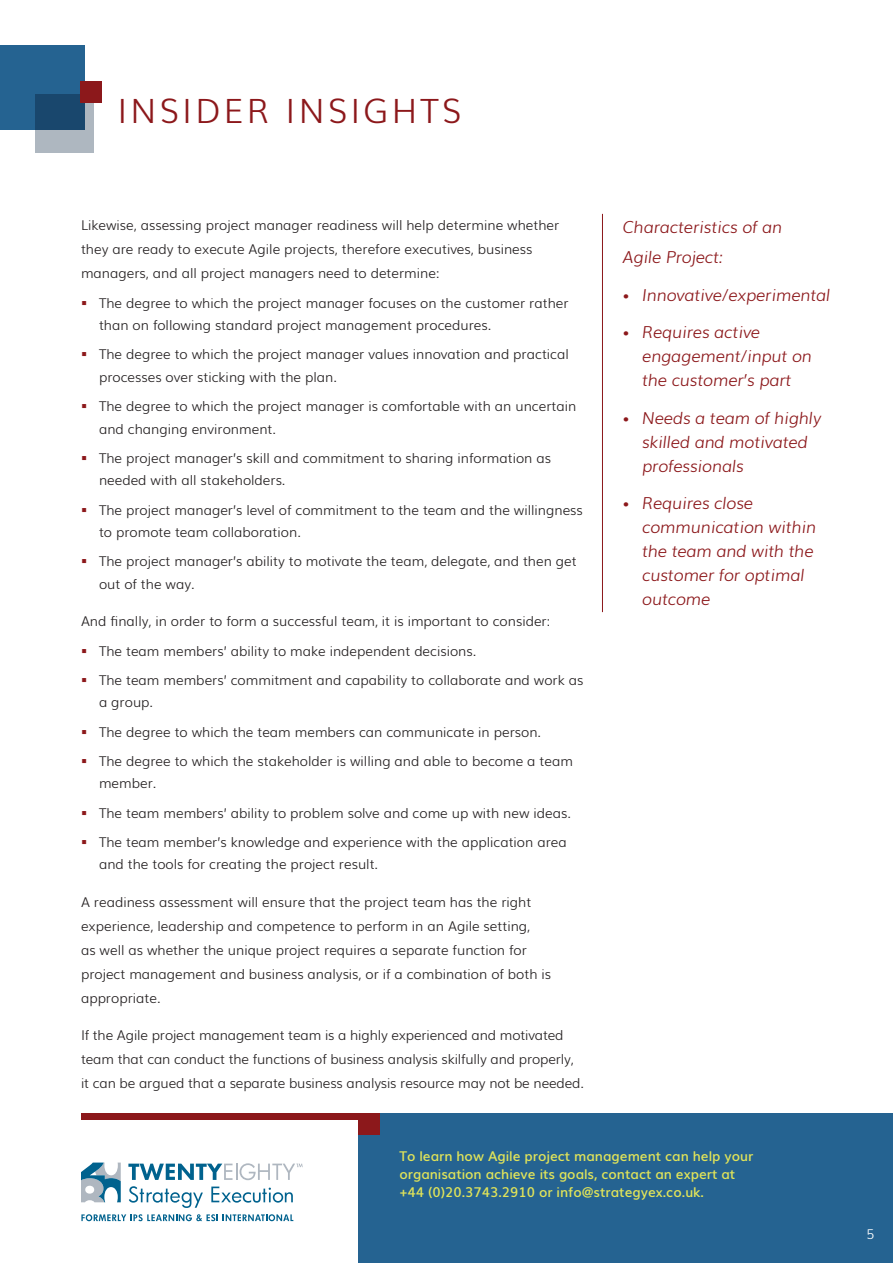
<style>
.page{position:relative;width:893px;height:1263px;background:#fff}
.page>*{position:absolute;margin:0;border:0;box-sizing:border-box;transform-origin:0 0}
.t1{font:300 33.45px "Muli";letter-spacing:.1em;color:#8c181b}
.Highlight_-_right_co{font:italic 300 16.5px/24px "Muli";letter-spacing:-.01em;color:#8c181b}
.Body_text{font:300 13.5px/22.5px "Muli";color:#231f20}
.t2{font:600 13.5px/18px "Muli";color:#e1e459}
.t3{font:300 13.5px "Muli";color:#fff}
.s1{font-weight:600;font-style:normal;font-size:13.5px}
</style>
<div class="page">
<div style="left:359px;top:1113px;width:534px;height:150px;background:#256391"></div>
<div style="left:0;top:45px;width:84px;height:85px;background:#256391"></div>
<svg style="left:36px;top:94px;width:58px;height:58px;background:#5f7b93"></svg>
<div style="left:81px;top:82px;width:21px;height:21px;background:#8c181b"></div>
<div style="left:359px;top:1113px;width:21px;height:21px;background:#8c181b"></div>
<div style="left:81px;top:1113px;width:278px;height:6px;background:#8c181b"></div>
<svg style="left:129px;top:1186px;width:74px;height:22px"></svg>
<svg style="left:211px;top:1186px;width:82px;height:16px"></svg>
<svg style="left:81px;top:1214px;width:212px;height:7px"></svg>
<svg style="left:81px;top:1162px;width:40px;height:40px"></svg>
<svg style="left:128px;top:1163px;width:175px;height:17px"></svg>
<hr style="left:602px;top:214px;width:1px;height:398px;background:#8c181b">
<h1 class="t1" style="left:117px;top:84px;width:345px">INSIDER INSIGHTS</h1>
<p class="Body_text" style="left:81px;top:212px;width:480px;line-height:24px">Likewise, assessing project manager readiness will help determine whether they are ready to execute Agile projects, therefore executives, business managers, and all project managers need to determine:</p>
<p class="Body_text" style="left:99px;top:290px;width:471px">The degree to which the project manager focuses on the customer rather than on following standard project management procedures.</p>
<p class="Body_text" style="left:99px;top:342px;width:471px">The degree to which the project manager values innovation and practical processes over sticking with the plan.</p>
<p class="Body_text" style="left:99px;top:394px;width:479px">The degree to which the project manager is comfortable with an uncertain and changing environment.</p>
<p class="Body_text" style="left:99px;top:446px;width:454px">The project manager’s skill and commitment to sharing information as needed with all stakeholders.</p>
<p class="Body_text" style="left:99px;top:497px;width:485px">The project manager’s level of commitment to the team and the willingness to promote team collaboration.</p>
<p class="Body_text" style="left:99px;top:549px;width:479px">The project manager’s ability to motivate the team, delegate, and then get out of the way.</p>
<p class="Body_text" style="left:81px;top:609px;width:471px">And finally, in order to form a successful team, it is important to consider:</p>
<p class="Body_text" style="left:99px;top:638px;width:379px">The team members’ ability to make independent decisions.</p>
<p class="Body_text" style="left:99px;top:668px;width:486px">The team members’ commitment and capability to collaborate and work as a group.</p>
<p class="Body_text" style="left:99px;top:719px;width:444px">The degree to which the team members can communicate in person.</p>
<p class="Body_text" style="left:99px;top:749px;width:475px">The degree to which the stakeholder is willing and able to become a team member.</p>
<p class="Body_text" style="left:99px;top:800px;width:473px">The team members’ ability to problem solve and come up with new ideas.</p>
<p class="Body_text" style="left:99px;top:830px;width:469px">The team member’s knowledge and experience with the application area and the tools for creating the project result.</p>
<p class="Body_text" style="left:81px;top:889px;width:472px;line-height:24px">A readiness assessment will ensure that the project team has the right experience, leadership and competence to perform in an Agile setting,<br>as well as whether the unique project requires a separate function for project management and business analysis, or if a combination of both is appropriate.</p>
<p class="Body_text" style="left:81px;top:1022px;width:504px;line-height:24px">If the Agile project management team is a highly experienced and motivated team that can conduct the functions of business analysis skilfully and properly, it can be argued that a separate business analysis resource may not be needed.</p>
<p class="Highlight_-_right_co" style="left:623px;top:214px;width:161px">Characteristics of an</p>
<p class="Highlight_-_right_co" style="left:623px;top:244px;width:102px">Agile Project:</p>
<p class="Highlight_-_right_co" style="left:623px;top:282px;width:209px"><span class="s1">•</span> Innovative/experimental</p>
<p class="Highlight_-_right_co" style="left:642px;top:319px;width:171px;text-indent:-20px"><span class="s1">•</span> Requires active engagement/input on the customer’s part</p>
<p class="Highlight_-_right_co" style="left:642px;top:405px;width:180px;text-indent:-20px"><span class="s1">•</span> Needs a team of highly skilled and motivated professionals</p>
<p class="Highlight_-_right_co" style="left:642px;top:490px;width:176px;text-indent:-20px"><span class="s1">•</span> Requires close communication within the team and with the customer for optimal outcome</p>
<p class="t2" style="left:399px;top:1145px;width:355px">To learn how Agile project management can help your organisation achieve its goals, contact an expert at +44 (0)20.3743.2910 or info@strategyex.co.uk.</p>
<p class="t3" style="left:867px;top:1223px;width:9px">5</p>
</div>
